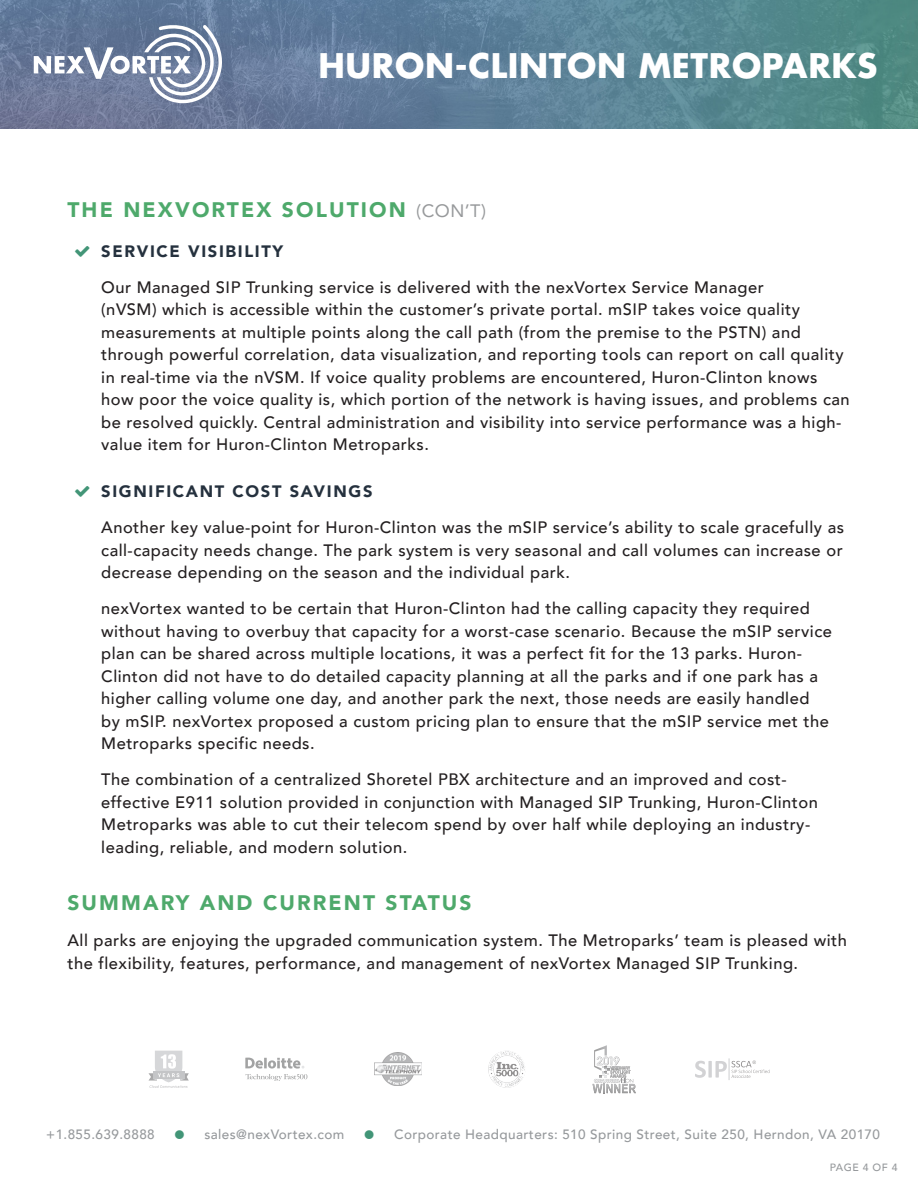
<style>
.page{position:relative;width:918px;height:1188px;background:#fff}
.page>*{position:absolute;margin:0;border:0;box-sizing:border-box;transform-origin:0 0}
.t1{font:700 33px "Futura Std";letter-spacing:.02em;color:#fff}
.Subhead{font:900 21px "Avenir";letter-spacing:.1em;color:#4ea96b}
.Body_Text__no_header{font:500 16.5px/22.5px "Avenir";letter-spacing:.03em;color:#231f20}
.t2{font:900 16.5px "Avenir";letter-spacing:.1em;color:#25313e}
.t3{font:500 13.5px "Avenir";letter-spacing:.03em;color:#96999c}
.t4{font:500 10.5px "Avenir";letter-spacing:.05em;color:#96999c}
.s1{font-weight:400;font-size:18px;color:#97999b}
</style>
<div class="page">
<svg style="left:245px;top:1058px;width:62px;height:23px"></svg>
<svg style="left:695px;top:1058px;width:75px;height:22px"></svg>
<img style="left:488px;top:1051px;width:37px;height:37px">
<img style="left:374px;top:1053px;width:47px;height:33px">
<svg style="left:592px;top:1045px;width:44px;height:48px"></svg>
<svg style="left:148px;top:1051px;width:41px;height:37px"></svg>
<img style="left:0;top:0;width:918px;height:128px">
<svg style="left:34px;top:25px;width:190px;height:78px"></svg>
<h1 class="t1" style="left:318px;top:44px;width:561px">HURON-CLINTON METROPARKS</h1>
<p class="Subhead" style="left:68px;top:191px;width:420px">THE NEXVORTEX SOLUTION <span class="s1">(CON’T)</span></p>
<p class="t2" style="left:101px;top:237px;width:184px">SERVICE VISIBILITY</p>
<p class="Body_Text__no_header" style="left:101px;top:275px;width:750px">Our Managed SIP Trunking service is delivered with the nexVortex Service Manager<br>(nVSM) which is accessible within the customer’s private portal. mSIP takes voice quality measurements at multiple points along the call path (from the premise to the PSTN) and through powerful correlation, data visualization, and reporting tools can report on call quality in real-time via the nVSM. If voice quality problems are encountered, Huron-Clinton knows how poor the voice quality is, which portion of the network is having issues, and problems can be resolved quickly. Central administration and visibility into service performance was a high&shy;value item for Huron-Clinton Metroparks.</p>
<p class="t2" style="left:101px;top:477px;width:273px">SIGNIFICANT COST SAVINGS</p>
<p class="Body_Text__no_header" style="left:101px;top:515px;width:744px;text-align:justify">Another key value-point for Huron-Clinton was the mSIP service’s ability to scale gracefully as call-capacity needs change. The park system is very seasonal and call volumes can increase or decrease depending on the season and the individual park.</p>
<p class="Body_Text__no_header" style="left:101px;top:596px;width:732px">nexVortex wanted to be certain that Huron-Clinton had the calling capacity they required without having to overbuy that capacity for a worst-case scenario. Because the mSIP service plan can be shared across multiple locations, it was a perfect fit for the 13 parks. Huron-Clinton did not have to do detailed capacity planning at all the parks and if one park has a higher calling volume one day, and another park the next, those needs are easily handled by mSIP. nexVortex proposed a custom pricing plan to ensure that the mSIP service met the Metroparks specific needs.</p>
<p class="Body_Text__no_header" style="left:101px;top:767px;width:718px">The combination of a centralized Shoretel PBX architecture and an improved and cost&shy;effective E911 solution provided in conjunction with Managed SIP Trunking, Huron-Clinton Metroparks was able to cut their telecom spend by over half while deploying an industry&shy;leading, reliable, and modern solution.</p>
<p class="Subhead" style="left:68px;top:885px;width:406px">SUMMARY AND CURRENT STATUS</p>
<p class="Body_Text__no_header" style="left:68px;top:928px;width:781px">All parks are enjoying the upgraded communication system. The Metroparks’ team is pleased with the flexibility, features, performance, and management of nexVortex Managed SIP Trunking.</p>
<p class="t3" style="left:46px;top:1123px;width:110px">+1.855.639.8888</p>
<p class="t3" style="left:204px;top:1123px;width:141px">sales@nexVortex.com</p>
<p class="t3" style="left:394px;top:1123px;width:487px">Corporate Headquarters: 510 Spring Street, Suite 250, Herndon, VA 20170</p>
<p class="t4" style="left:830px;top:1158px;width:69px">PAGE 4 OF 4</p>
</div>
